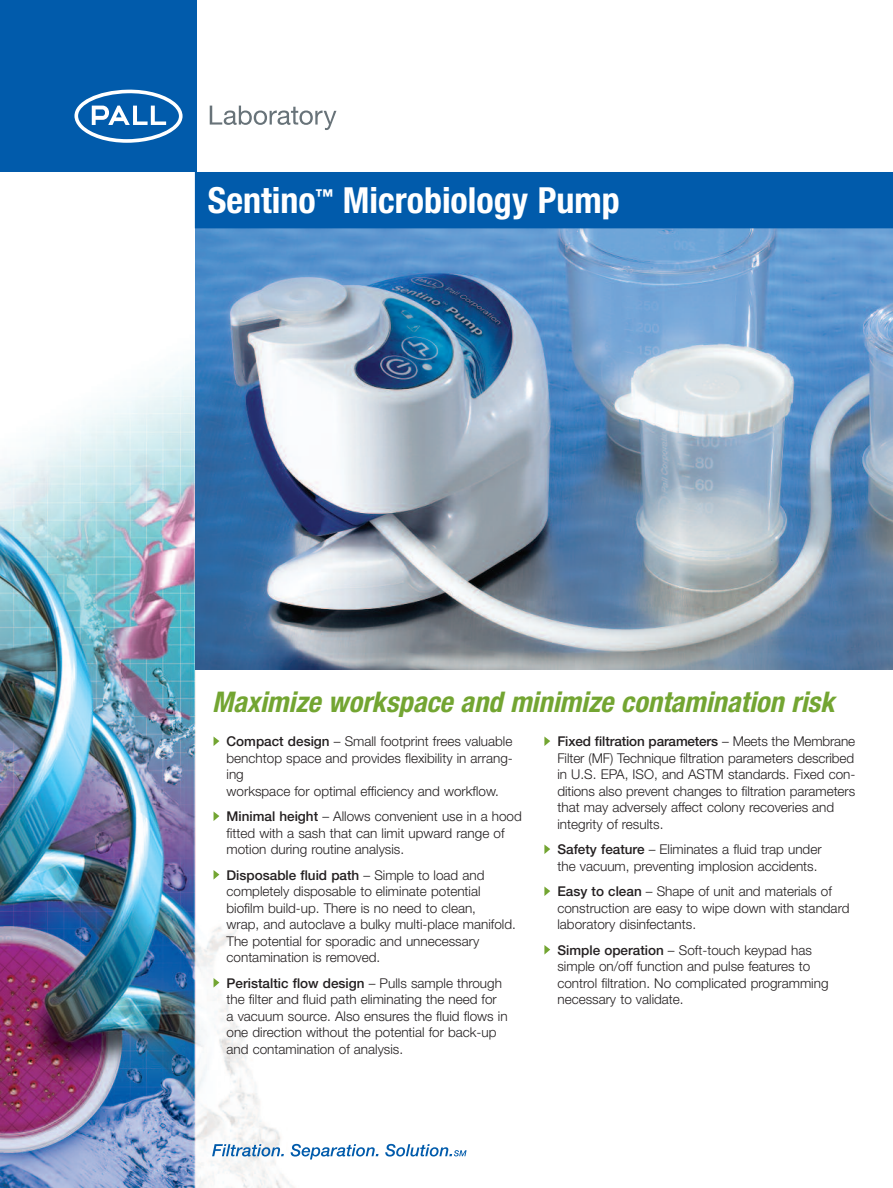
<style>
.page{position:relative;width:893px;height:1188px;background:#fff}
.page>*{position:absolute;margin:0;border:0;box-sizing:border-box;transform-origin:0 0}
.t1{font:700 condensed 36px "Helvetica Neue LT Std";color:#fff}
.t2{font:italic 700 condensed 28.5px "Helvetica Neue LT Std";color:#73a532}
.t3{font:300 13.5px/16.5px "Helvetica Neue LT Std";color:#231f20}
.s1{font-weight:500}
</style>
<div class="page">
<img style="left:0;top:172px;width:312px;height:1016px">
<img style="left:195px;top:228px;width:698px;height:442px">
<div style="left:195px;top:172px;width:698px;height:56px;background:#015bab"></div>
<svg style="left:214px;top:737px;width:5px;height:9px"></svg>
<svg style="left:214px;top:812px;width:5px;height:9px"></svg>
<svg style="left:214px;top:870px;width:5px;height:10px"></svg>
<svg style="left:214px;top:978px;width:5px;height:10px"></svg>
<svg style="left:544px;top:737px;width:6px;height:9px"></svg>
<svg style="left:544px;top:845px;width:6px;height:9px"></svg>
<svg style="left:544px;top:887px;width:6px;height:9px"></svg>
<svg style="left:544px;top:945px;width:6px;height:10px"></svg>
<svg style="left:212px;top:1144px;width:72px;height:12px"></svg>
<svg style="left:291px;top:1144px;width:88px;height:15px"></svg>
<svg style="left:385px;top:1144px;width:82px;height:13px"></svg>
<div style="left:0;top:0;width:196px;height:172px;background:#015bab"></div>
<svg style="left:74px;top:89px;width:109px;height:54px"></svg>
<svg style="left:210px;top:106px;width:126px;height:24px"></svg>
<h1 class="t1" style="left:208px;top:187px;width:413px">Sentino<sup>™</sup> Microbiology Pump</h1>
<h2 class="t2" style="left:212px;top:691px;width:624px">Maximize workspace and minimize contamination risk</h2>
<p class="t3" style="left:227px;top:734px;width:288px"><span class="s1">Compact design</span> – Small footprint frees valuable benchtop space and provides flexibility in arrang&shy;ing<br>workspace for optimal efficiency and workflow.</p>
<p class="t3" style="left:227px;top:809px;width:297px"><span class="s1">Minimal height</span> – Allows convenient use in a hood fitted with a sash that can limit upward range of motion during routine analysis.</p>
<p class="t3" style="left:227px;top:868px;width:291px"><span class="s1">Disposable fluid path</span> – Simple to load and completely disposable to eliminate potential biofilm build-up. There is no need to clean,<br>wrap, and autoclave a bulky multi-place manifold.<br>The potential for sporadic and unnecessary contamination is removed.</p>
<p class="t3" style="left:227px;top:976px;width:283px"><span class="s1">Peristaltic flow design</span> – Pulls sample through the filter and fluid path eliminating the need for<br>a vacuum source. Also ensures the fluid flows in one direction without the potential for back-up and contamination of analysis.</p>
<p class="t3" style="left:557px;top:734px;width:300px"><span class="s1">Fixed filtration parameters</span> – Meets the Membrane Filter (MF) Technique filtration parameters described in U.S. EPA, ISO, and ASTM standards. Fixed con&shy;ditions also prevent changes to filtration parameters that may adversely affect colony recoveries and integrity of results.</p>
<p class="t3" style="left:557px;top:842px;width:266px"><span class="s1">Safety feature</span> – Eliminates a fluid trap under the vacuum, preventing implosion accidents.</p>
<p class="t3" style="left:557px;top:884px;width:293px"><span class="s1">Easy to clean</span> – Shape of unit and materials of construction are easy to wipe down with standard laboratory disinfectants.</p>
<p class="t3" style="left:557px;top:943px;width:273px"><span class="s1">Simple operation</span> – Soft-touch keypad has simple on/off function and pulse features to control filtration. No complicated programming necessary to validate.</p>
</div>
